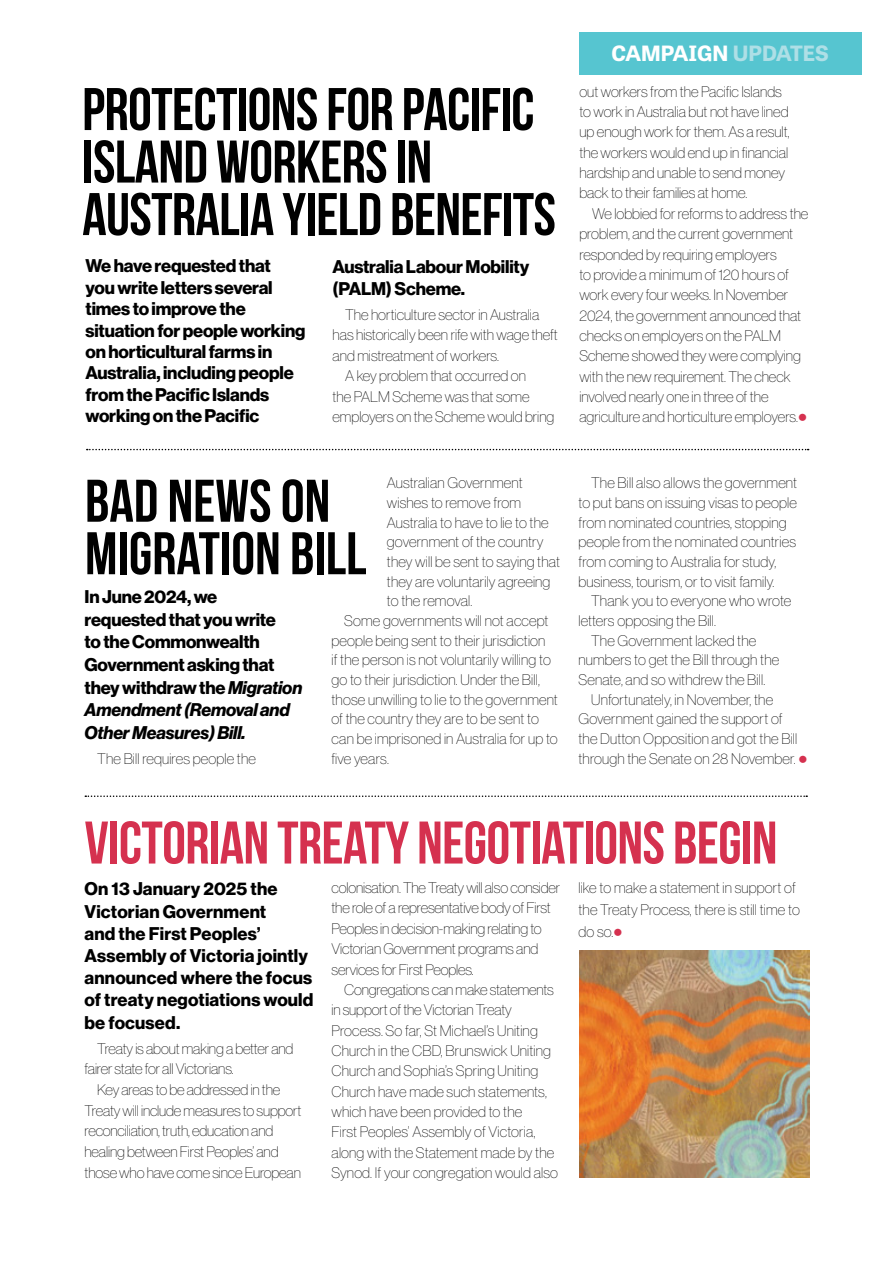
<style>
.page{position:relative;width:893px;height:1263px;background:#fff}
.page>*{position:absolute;margin:0;border:0;box-sizing:border-box;transform-origin:0 0}
.Heading_2{font:700 60px/52.5px "Bebas Neue";letter-spacing:-.01em;color:#000}
.Heading_2-2{font:700 60px "Bebas Neue";letter-spacing:-.01em;color:#d5314f}
.t1{font:700 21px "Tablet Gothic Wide";color:#fff}
.Lede{font:18px/21.5px "N Haas Grotesk DS Pro 75 Bd";letter-spacing:-.01em;color:#000}
.Lede-2{font:18px/22.2px "N Haas Grotesk DS Pro 75 Bd";letter-spacing:.01em;color:#000}
.Body{font:15px/20.4px "N Haas Grotesk DS Pro 25 Th";color:#000}
.s1{color:#aedfe6}
.s2{font-family:"N Haas Grotesk DS Pro 75 Bd";font-size:24px;color:#d5314f}
.s3{font-family:"N Haas Grotesk DS Pro 76 Bd It"}
</style>
<div class="page">
<div style="left:579px;top:32px;width:282px;height:42px;background:#56c5d0"></div>
<svg style="left:87px;top:449px;width:722px;height:1px"></svg>
<svg style="left:85px;top:795px;width:722px;height:2px"></svg>
<img style="left:579px;top:950px;width:230px;height:228px">
<p class="Heading_2" style="left:82px;top:82px;width:475px">PROTECTIONS FOR PACIFIC<br>ISLAND WORKERS IN<br>AUSTRALIA YIELD BENEFITS</p>
<p class="Lede" style="left:86px;top:255px;width:221px">We have requested that<br>you write letters several times to improve the situation for people working on horticultural farms in<br>Australia, including people from the Pacific Islands working on the Pacific</p>
<p class="Lede" style="left:332px;top:256px;width:198px;line-height:22px">Australia Labour Mobility (PALM) Scheme.</p>
<p class="Body" style="left:332px;top:304px;width:227px;text-indent:13px">The horticulture sector in Australia has historically been rife with wage theft and mistreatment of workers.</p>
<p class="Body" style="left:332px;top:366px;width:223px;text-indent:13px">A key problem that occurred on<br>the PALM Scheme was that some employers on the Scheme would bring</p>
<p class="t1" style="left:611px;top:38px;width:219px">CAMPAIGN <span class="s1">UPDATES</span></p>
<p class="Body" style="left:579px;top:81px;width:212px">out workers from the Pacific Islands to work in Australia but not have lined up enough work for them. As a result, the workers would end up in financial hardship and unable to send money back to their families at home.</p>
<p class="Body" style="left:579px;top:203px;width:230px;text-indent:13px">We lobbied for reforms to address the problem, and the current government responded by requiring employers<br>to provide a minimum of 120 hours of work every four weeks. In November 2024, the government announced that checks on employers on the PALM Scheme showed they were complying with the new requirement. The check involved nearly one in three of the agriculture and horticulture employers.<span class="s2">•</span></p>
<p class="Body" style="left:387px;top:473px;width:175px;line-height:19.6px">Australian Government wishes to remove from<br>Australia to have to lie to the government of the country they will be sent to saying that they are voluntarily agreeing to the removal.</p>
<p class="Body" style="left:331px;top:611px;width:228px;line-height:19.6px;text-indent:13px">Some governments will not accept people being sent to their jurisdiction<br>if the person is not voluntarily willing to go to their jurisdiction. Under the Bill, those unwilling to lie to the government of the country they are to be sent to can be imprisoned in Australia for up to five years.</p>
<p class="Heading_2" style="left:85px;top:474px;width:283px">BAD NEWS ON<br>MIGRATION BILL</p>
<p class="Lede" style="left:85px;top:586px;width:219px;line-height:22.6px">In June 2024, we requested that you write<br>to the Commonwealth<br>Government asking that they withdraw the <span class="s3">Migration<br>Amendment (Removal and<br>Other Measures) Bill.</span></p>
<p class="Body" style="left:97px;top:749px;width:160px">The Bill requires people the</p>
<p class="Body" style="left:578px;top:473px;width:220px;line-height:19.6px;text-indent:13px">The Bill also allows the government to put bans on issuing visas to people from nominated countries, stopping people from the nominated countries from coming to Australia for study, business, tourism, or to visit family.</p>
<p class="Body" style="left:578px;top:591px;width:214px;line-height:19.6px;text-indent:13px">Thank you to everyone who wrote letters opposing the Bill.</p>
<p class="Body" style="left:578px;top:630px;width:202px;line-height:19.6px;text-indent:13px">The Government lacked the numbers to get the Bill through the<br>Senate, and so withdrew the Bill.</p>
<p class="Body" style="left:578px;top:689px;width:230px;line-height:19.6px;text-indent:13px">Unfortunately, in November, the Government gained the support of<br>the Dutton Opposition and got the Bill through the Senate on 28 November. <span class="s2">•</span></p>
<p class="Heading_2-2" style="left:85px;top:810px;width:694px">VICTORIAN TREATY NEGOTIATIONS BEGIN</p>
<p class="Lede-2" style="left:85px;top:878px;width:230px">On 13 January 2025 the<br>Victorian Government<br>and the First Peoples’<br>Assembly of Victoria jointly announced where the focus of treaty negotiations would be focused.</p>
<p class="Body" style="left:85px;top:1038px;width:210px;text-indent:13px">Treaty is about making a better and fairer state for all Victorians.</p>
<p class="Body" style="left:85px;top:1079px;width:218px;text-indent:13px">Key areas to be addressed in the Treaty will include measures to support reconciliation, truth, education and healing between First Peoples’ and those who have come since European</p>
<p class="Body" style="left:331px;top:878px;width:230px">colonisation. The Treaty will also consider the role of a representative body of First Peoples in decision-making relating to Victorian Government programs and services for First Peoples.</p>
<p class="Body" style="left:331px;top:979px;width:228px;text-indent:13px">Congregations can make statements in support of the Victorian Treaty Process. So far, St Michael’s Uniting Church in the CBD, Brunswick Uniting Church and Sophia’s Spring Uniting Church have made such statements, which have been provided to the<br>First Peoples’ Assembly of Victoria, along with the Statement made by the Synod. If your congregation would also</p>
<p class="Body" style="left:578px;top:877px;width:223px;line-height:21.9px">like to make a statement in support of the Treaty Process, there is still time to do so.<span class="s2">•</span></p>
</div>
